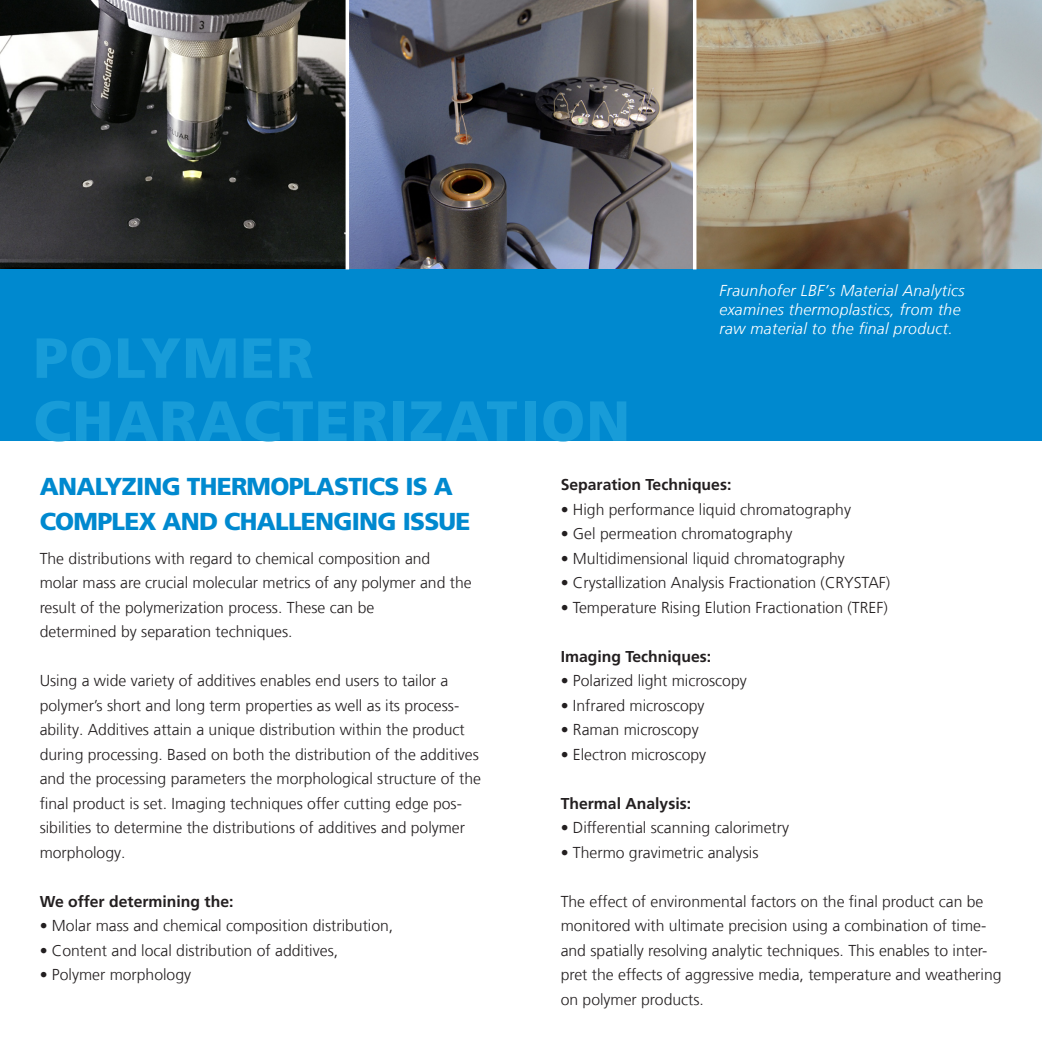
<style>
.page{position:relative;width:1042px;height:1042px;background:#fff}
.page>*{position:absolute;margin:0;border:0;box-sizing:border-box;transform-origin:0 0}
._01_Sondergröße{font:900 56.52px/63px "Frutiger LT Com";letter-spacing:.02em;color:#189cd8}
._01_Sondergröße-2{font:900 24.5px/35px "Frutiger LT Com";letter-spacing:-.03em;color:#0089cf}
._01_Sondergröße-3{font:300 15.75px/24.5px "Frutiger LT Com";color:#231f20}
._01_Sondergröße-4{font:italic 300 15.75px/18.9px "Frutiger LT Com";letter-spacing:.02em;color:#fff}
._01_Sondergröße-5{font:700 15.75px "Frutiger LT Com";color:#231f20}
</style>
<div class="page">
<img style="left:0;top:0;width:1042px;height:269px">
<div style="left:0;top:269px;width:1042px;height:172px;background:#0089cf"></div>
<svg style="left:345px;top:0;width:4px;height:269px"></svg>
<hr style="left:693px;top:0;width:3px;height:269px;background:#fff">
<p class="_01_Sondergröße-4" style="left:719px;top:281px;width:247px">Fraunhofer LBF’s Material Analytics examines thermoplastics, from the raw material to the final product.</p>
<p class="_01_Sondergröße" style="left:33px;top:327px;width:598px">POLYMER<br>CHARACTERIZATION</p>
<p class="_01_Sondergröße-2" style="left:40px;top:469px;width:432px">ANALYZING THERMOPLASTICS IS A<br>COMPLEX AND CHALLENGING ISSUE</p>
<p class="_01_Sondergröße-3" style="left:40px;top:546px;width:433px">The distributions with regard to chemical composition and molar mass are crucial molecular metrics of any polymer and the result of the polymerization process. These can be<br>determined by separation techniques.</p>
<p class="_01_Sondergröße-3" style="left:40px;top:668px;width:410px">Using a wide variety of additives enables end users to tailor a</p>
<p class="_01_Sondergröße-3" style="left:40px;top:693px;width:443px">polymer’s short and long term properties as well as its process&shy;ability. Additives attain a unique distribution within the product during processing. Based on both the distribution of the additives and the processing parameters the morphological structure of the final product is set. Imaging techniques offer cutting edge pos&shy;sibilities to determine the distributions of additives and polymer morphology.</p>
<p class="_01_Sondergröße-5" style="left:40px;top:892px;width:195px">We offer determining the:</p>
<p class="_01_Sondergröße-3" style="left:40px;top:913px;width:355px">• Molar mass and chemical composition distribution,</p>
<p class="_01_Sondergröße-3" style="left:40px;top:938px;width:300px">• Content and local distribution of additives,</p>
<p class="_01_Sondergröße-3" style="left:40px;top:962px;width:153px">• Polymer morphology</p>
<p class="_01_Sondergröße-5" style="left:561px;top:475px;width:172px">Separation Techniques:</p>
<p class="_01_Sondergröße-3" style="left:561px;top:497px;width:292px">• High performance liquid chromatography</p>
<p class="_01_Sondergröße-3" style="left:561px;top:521px;width:233px">• Gel permeation chromatography</p>
<p class="_01_Sondergröße-3" style="left:561px;top:546px;width:286px">• Multidimensional liquid chromatography</p>
<p class="_01_Sondergröße-3" style="left:561px;top:570px;width:331px">• Crystallization Analysis Fractionation (CRYSTAF)</p>
<p class="_01_Sondergröße-3" style="left:561px;top:595px;width:329px">• Temperature Rising Elution Fractionation (TREF)</p>
<p class="_01_Sondergröße-5" style="left:561px;top:647px;width:152px">Imaging Techniques:</p>
<p class="_01_Sondergröße-3" style="left:561px;top:668px;width:188px">• Polarized light microscopy</p>
<p class="_01_Sondergröße-3" style="left:561px;top:693px;width:145px">• Infrared microscopy</p>
<p class="_01_Sondergröße-3" style="left:561px;top:717px;width:139px">• Raman microscopy</p>
<p class="_01_Sondergröße-3" style="left:561px;top:742px;width:147px">• Electron microscopy</p>
<p class="_01_Sondergröße-5" style="left:561px;top:794px;width:132px">Thermal Analysis:</p>
<p class="_01_Sondergröße-3" style="left:561px;top:815px;width:230px">• Differential scanning calorimetry</p>
<p class="_01_Sondergröße-3" style="left:561px;top:840px;width:199px">• Thermo gravimetric analysis</p>
<p class="_01_Sondergröße-3" style="left:561px;top:889px;width:442px">The effect of environmental factors on the final product can be monitored with ultimate precision using a combination of time&shy;and spatially resolving analytic techniques. This enables to inter&shy;pret the effects of aggressive media, temperature and weathering on polymer products.</p>
</div>
